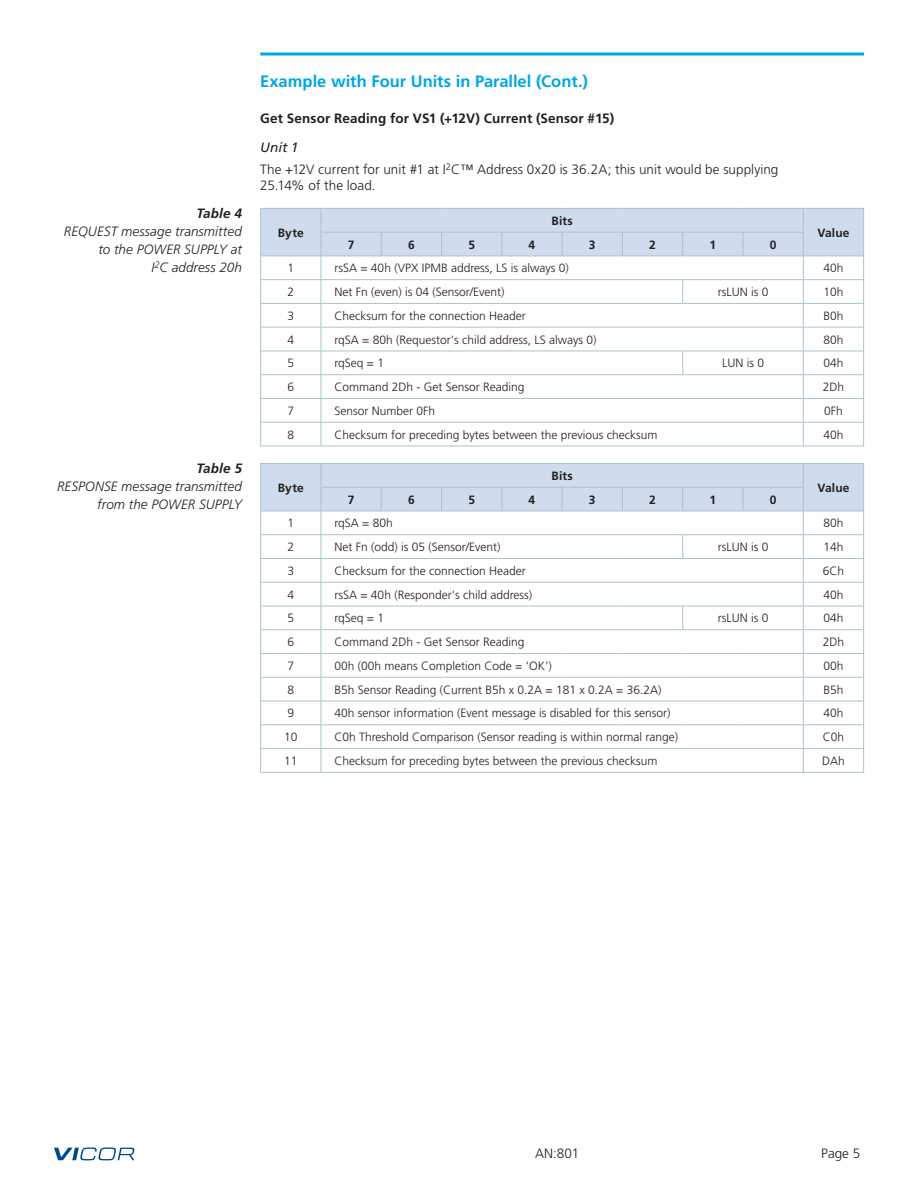
<style>
.page{position:relative;width:918px;height:1188px;background:#fff}
.page>*{position:absolute;margin:0;border:0;box-sizing:border-box;transform-origin:0 0}
.t1{font:700 16.5px "Frutiger LT Pro";color:#00a6e4}
.t2{font:300 13.5px/22.5px "Frutiger LT Pro";color:#231f20}
.t3{font:italic 300 13.5px/18px "Frutiger LT Pro";letter-spacing:.005em;color:#231f20;text-align:right}
.t4{font:700 13.5px "Frutiger LT Pro";letter-spacing:.01em;color:#231f20}
.t5{font:italic 700 13.5px "Frutiger LT Pro";letter-spacing:.005em;color:#231f20}
.t6{font:300 12px "Frutiger LT Pro";color:#231f20}
.t7{font:700 12px "Frutiger LT Pro";letter-spacing:.015em;color:#231f20}
.s1{font-weight:400;font-style:italic}
</style>
<div class="page">
<svg style="left:54px;top:1148px;width:80px;height:12px"></svg>
<svg style="left:260px;top:52px;width:604px;height:4px;background:#3fbcea"></svg>
<svg style="left:260px;top:208px;width:604px;height:238px"></svg>
<hr style="left:260px;top:446px;width:61px;height:1px;background:#a8c4cc">
<hr style="left:321px;top:446px;width:60px;height:1px;background:#a8c4cc">
<hr style="left:381px;top:446px;width:61px;height:1px;background:#a8c4cc">
<hr style="left:442px;top:446px;width:60px;height:1px;background:#a8c4cc">
<hr style="left:502px;top:446px;width:60px;height:1px;background:#a8c4cc">
<hr style="left:562px;top:446px;width:60px;height:1px;background:#a8c4cc">
<hr style="left:622px;top:446px;width:61px;height:1px;background:#a8c4cc">
<hr style="left:683px;top:446px;width:60px;height:1px;background:#a8c4cc">
<hr style="left:743px;top:446px;width:60px;height:1px;background:#a8c4cc">
<hr style="left:803px;top:446px;width:61px;height:1px;background:#a8c4cc">
<svg style="left:260px;top:463px;width:604px;height:309px"></svg>
<hr style="left:260px;top:772px;width:61px;height:1px;background:#a8c4cc">
<hr style="left:321px;top:772px;width:60px;height:1px;background:#a8c4cc">
<hr style="left:381px;top:772px;width:61px;height:1px;background:#a8c4cc">
<hr style="left:442px;top:772px;width:60px;height:1px;background:#a8c4cc">
<hr style="left:502px;top:772px;width:60px;height:1px;background:#a8c4cc">
<hr style="left:562px;top:772px;width:60px;height:1px;background:#a8c4cc">
<hr style="left:622px;top:772px;width:61px;height:1px;background:#a8c4cc">
<hr style="left:683px;top:772px;width:60px;height:1px;background:#a8c4cc">
<hr style="left:743px;top:772px;width:60px;height:1px;background:#a8c4cc">
<hr style="left:803px;top:772px;width:61px;height:1px;background:#a8c4cc">
<p class="t5" style="left:196px;top:206px;width:47px">Table 4</p>
<p class="t3" style="left:64px;top:223px;width:180px">REQUEST message transmitted to the POWER SUPPLY at<br>I<sup>2</sup>C address 20h</p>
<p class="t5" style="left:196px;top:461px;width:47px">Table 5</p>
<p class="t3" style="left:57px;top:478px;width:186px">RESPONSE message transmitted from the POWER SUPPLY</p>
<h1 class="t1" style="left:260px;top:71px;width:329px">Example with Four Units in Parallel (Cont.)</h1>
<p class="t4" style="left:260px;top:110px;width:356px">Get Sensor Reading for VS1 (+12V) Current (Sensor #15)</p>
<p class="t2" style="left:260px;top:136px;width:520px"><span class="s1">Unit 1<br></span>The +12V current for unit #1 at I<sup>2</sup>C™ Address 0x20 is 36.2A; this unit would be supplying</p>
<p class="t2" style="left:260px;top:174px;width:117px">25.14% of the load.</p>
<p class="t7" style="left:278px;top:225px;width:28px">Byte</p>
<p class="t7" style="left:551px;top:213px;width:23px">Bits</p>
<p class="t7" style="left:348px;top:237px;width:8px">7</p>
<p class="t7" style="left:408px;top:237px;width:8px">6</p>
<p class="t7" style="left:468px;top:237px;width:8px">5</p>
<p class="t7" style="left:529px;top:237px;width:8px">4</p>
<p class="t7" style="left:589px;top:237px;width:8px">3</p>
<p class="t7" style="left:649px;top:237px;width:8px">2</p>
<p class="t7" style="left:710px;top:237px;width:8px">1</p>
<p class="t7" style="left:770px;top:237px;width:8px">0</p>
<p class="t7" style="left:817px;top:225px;width:34px">Value</p>
<p class="t6" style="left:287px;top:261px;width:8px">1</p>
<p class="t6" style="left:334px;top:261px;width:236px">rsSA = 40h (VPX IPMB address, LS is always 0)</p>
<p class="t6" style="left:823px;top:261px;width:22px">40h</p>
<p class="t6" style="left:287px;top:285px;width:8px">2</p>
<p class="t6" style="left:334px;top:285px;width:172px">Net Fn (even) is 04 (Sensor/Event)</p>
<p class="t6" style="left:718px;top:285px;width:52px">rsLUN is 0</p>
<p class="t6" style="left:823px;top:285px;width:22px">10h</p>
<p class="t6" style="left:287px;top:309px;width:8px">3</p>
<p class="t6" style="left:334px;top:309px;width:193px">Checksum for the connection Header</p>
<p class="t6" style="left:823px;top:309px;width:22px">B0h</p>
<p class="t6" style="left:287px;top:332px;width:8px">4</p>
<p class="t6" style="left:334px;top:332px;width:264px">rqSA = 80h (Requestor's child address, LS always 0)</p>
<p class="t6" style="left:823px;top:332px;width:22px">80h</p>
<p class="t6" style="left:287px;top:356px;width:8px">5</p>
<p class="t6" style="left:334px;top:356px;width:51px">rqSeq = 1</p>
<p class="t6" style="left:722px;top:356px;width:44px">LUN is 0</p>
<p class="t6" style="left:823px;top:356px;width:22px">04h</p>
<p class="t6" style="left:287px;top:380px;width:8px">6</p>
<p class="t6" style="left:334px;top:380px;width:192px">Command 2Dh - Get Sensor Reading</p>
<p class="t6" style="left:823px;top:380px;width:23px">2Dh</p>
<p class="t6" style="left:287px;top:404px;width:8px">7</p>
<p class="t6" style="left:334px;top:404px;width:102px">Sensor Number 0Fh</p>
<p class="t6" style="left:824px;top:404px;width:20px">0Fh</p>
<p class="t6" style="left:287px;top:427px;width:8px">8</p>
<p class="t6" style="left:334px;top:427px;width:324px">Checksum for preceding bytes between the previous checksum</p>
<p class="t6" style="left:823px;top:427px;width:22px">40h</p>
<p class="t7" style="left:278px;top:480px;width:28px">Byte</p>
<p class="t7" style="left:551px;top:469px;width:23px">Bits</p>
<p class="t7" style="left:348px;top:492px;width:8px">7</p>
<p class="t7" style="left:408px;top:492px;width:8px">6</p>
<p class="t7" style="left:468px;top:492px;width:8px">5</p>
<p class="t7" style="left:529px;top:492px;width:8px">4</p>
<p class="t7" style="left:589px;top:492px;width:8px">3</p>
<p class="t7" style="left:649px;top:492px;width:8px">2</p>
<p class="t7" style="left:710px;top:492px;width:8px">1</p>
<p class="t7" style="left:770px;top:492px;width:8px">0</p>
<p class="t7" style="left:817px;top:480px;width:34px">Value</p>
<p class="t6" style="left:287px;top:516px;width:8px">1</p>
<p class="t6" style="left:334px;top:516px;width:60px">rqSA = 80h</p>
<p class="t6" style="left:823px;top:516px;width:22px">80h</p>
<p class="t6" style="left:287px;top:540px;width:8px">2</p>
<p class="t6" style="left:334px;top:540px;width:168px">Net Fn (odd) is 05 (Sensor/Event)</p>
<p class="t6" style="left:718px;top:540px;width:52px">rsLUN is 0</p>
<p class="t6" style="left:823px;top:540px;width:22px">14h</p>
<p class="t6" style="left:287px;top:564px;width:8px">3</p>
<p class="t6" style="left:334px;top:564px;width:193px">Checksum for the connection Header</p>
<p class="t6" style="left:823px;top:564px;width:23px">6Ch</p>
<p class="t6" style="left:287px;top:587px;width:8px">4</p>
<p class="t6" style="left:334px;top:587px;width:199px">rsSA = 40h (Responder's child address)</p>
<p class="t6" style="left:823px;top:587px;width:22px">40h</p>
<p class="t6" style="left:287px;top:611px;width:8px">5</p>
<p class="t6" style="left:334px;top:611px;width:51px">rqSeq = 1</p>
<p class="t6" style="left:718px;top:611px;width:52px">rsLUN is 0</p>
<p class="t6" style="left:823px;top:611px;width:22px">04h</p>
<p class="t6" style="left:287px;top:635px;width:8px">6</p>
<p class="t6" style="left:334px;top:635px;width:192px">Command 2Dh - Get Sensor Reading</p>
<p class="t6" style="left:823px;top:635px;width:23px">2Dh</p>
<p class="t6" style="left:287px;top:659px;width:8px">7</p>
<p class="t6" style="left:334px;top:659px;width:219px">00h (00h means Completion Code = 'OK')</p>
<p class="t6" style="left:823px;top:659px;width:22px">00h</p>
<p class="t6" style="left:287px;top:683px;width:8px">8</p>
<p class="t6" style="left:334px;top:683px;width:329px">B5h Sensor Reading (Current B5h x 0.2A = 181 x 0.2A = 36.2A)</p>
<p class="t6" style="left:823px;top:683px;width:22px">B5h</p>
<p class="t6" style="left:287px;top:706px;width:8px">9</p>
<p class="t6" style="left:334px;top:706px;width:338px">40h sensor information (Event message is disabled for this sensor)</p>
<p class="t6" style="left:823px;top:706px;width:22px">40h</p>
<p class="t6" style="left:284px;top:730px;width:15px">10</p>
<p class="t6" style="left:334px;top:730px;width:345px">C0h Threshold Comparison (Sensor reading is within normal range)</p>
<p class="t6" style="left:823px;top:730px;width:23px">C0h</p>
<p class="t6" style="left:284px;top:754px;width:15px">11</p>
<p class="t6" style="left:334px;top:754px;width:324px">Checksum for preceding bytes between the previous checksum</p>
<p class="t6" style="left:822px;top:754px;width:24px">DAh</p>
<p class="t2" style="left:535px;top:1142px;width:46px">AN:801</p>
<p class="t2" style="left:821px;top:1142px;width:41px">Page 5</p>
</div>
